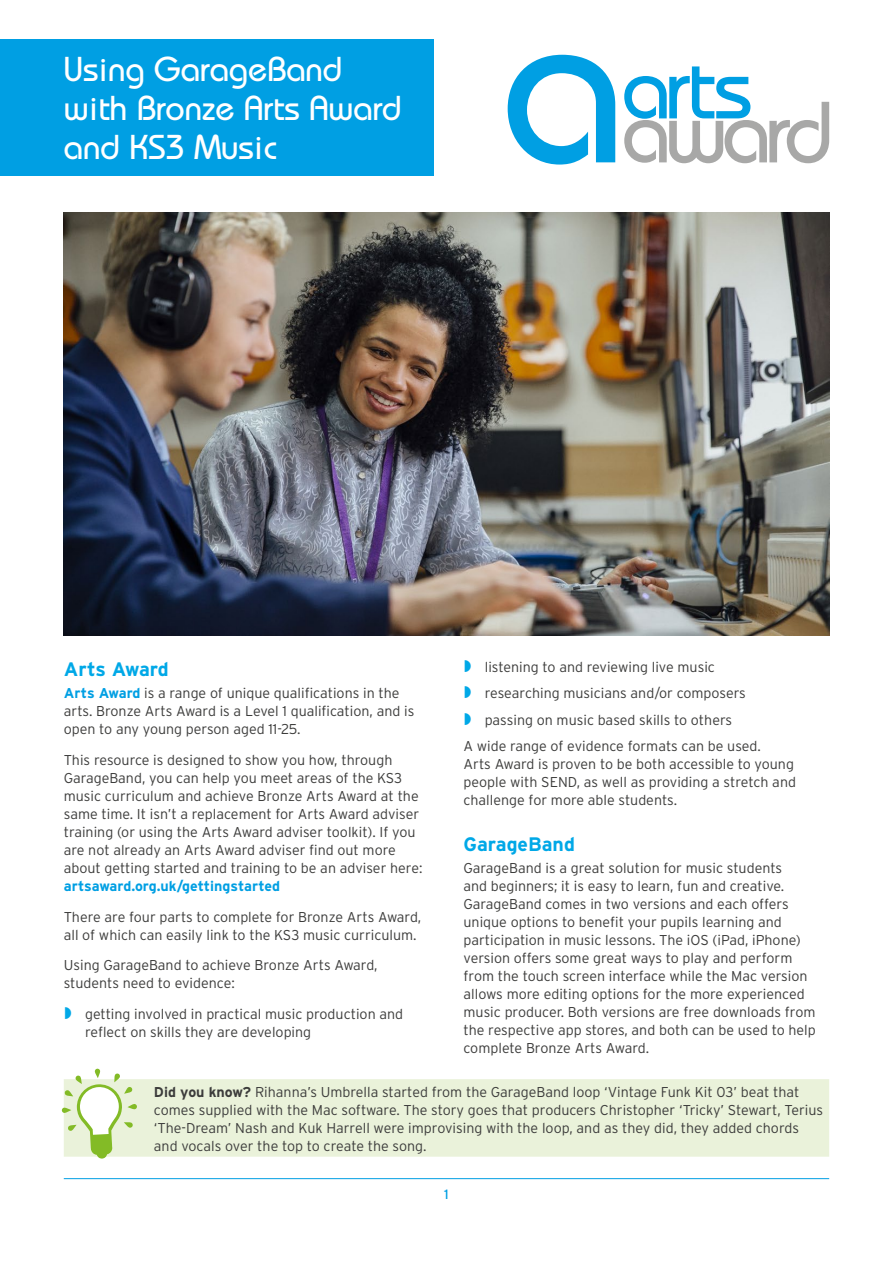
<style>
.page{position:relative;width:893px;height:1263px;background:#fff}
.page>*{position:absolute;margin:0;border:0;box-sizing:border-box;transform-origin:0 0}
.t1{font:500 34.5px/39px "Bauhaus";color:#fff}
.t2{font:700 19.5px "Interstate";color:#00a8e7}
.t3{font:300 14.25px/18px "Interstate";color:#3c3c3b}
.t4{font:700 14.25px "Interstate";color:#009fe3}
.t5{font:13.5px "Interstate";color:#009fe3}
.s1{font-weight:700}
.s2{font-weight:700;color:#009fe3}
</style>
<div class="page">
<div style="left:0;top:39px;width:434px;height:136px;background:#009fe3"></div>
<svg style="left:508px;top:55px;width:107px;height:110px"></svg>
<svg style="left:624px;top:66px;width:205px;height:97px"></svg>
<hr style="left:64px;top:1178px;width:765px;height:1px;background:#009fe3">
<img style="left:64px;top:213px;width:765px;height:423px">
<div style="left:133px;top:1079px;width:696px;height:78px;background:#eaf2da"></div>
<div style="left:95px;top:1068px;width:5px;height:10px;background:#83bb26;border-radius:3px"></div>
<div style="left:128px;top:1104px;width:9px;height:5px;background:#83bb26;border-radius:3px"></div>
<div style="left:62px;top:1107px;width:9px;height:6px;background:#83bb26;border-radius:3px"></div>
<svg style="left:64px;top:1073px;width:69px;height:86px"></svg>
<h1 class="t1" style="left:64px;top:50px;width:339px">Using GarageBand with Bronze Arts Award and KS3 Music</h1>
<p class="t3" style="left:485px;top:657px;width:232px">listening to and reviewing live music</p>
<p class="t3" style="left:485px;top:684px;width:263px">researching musicians and/or composers</p>
<p class="t3" style="left:485px;top:710px;width:249px">passing on music based skills to others</p>
<p class="t3" style="left:463px;top:737px;width:299px">A wide range of evidence formats can be used.</p>
<p class="t3" style="left:463px;top:755px;width:334px">Arts Award is proven to be both accessible to young people with SEND, as well as providing a stretch and challenge for more able students.</p>
<h2 class="t2" style="left:463px;top:833px;width:113px">GarageBand</h2>
<p class="t3" style="left:463px;top:859px;width:354px">GarageBand is a great solution for music students<br>and beginners; it is easy to learn, fun and creative.<br>GarageBand comes in two versions and each offers unique options to benefit your pupils learning and participation in music lessons. The iOS (iPad, iPhone) version offers some great ways to play and perform from the touch screen interface while the Mac version allows more editing options for the more experienced music producer. Both versions are free downloads from the respective app stores, and both can be used to help complete Bronze Arts Award.</p>
<p class="t3" style="left:154px;top:1082px;width:671px"><span class="s1">Did you know?</span> Rihanna’s Umbrella started from the GarageBand loop ‘Vintage Funk Kit 03’ beat that comes supplied with the Mac software. The story goes that producers Christopher ‘Tricky’ Stewart, Terius ‘The-Dream’ Nash and Kuk Harrell were improvising with the loop, and as they did, they added chords and vocals over the top to create the song.</p>
<h2 class="t2" style="left:64px;top:658px;width:107px">Arts Award</h2>
<p class="t3" style="left:64px;top:684px;width:352px"><span class="s2">Arts Award</span> is a range of unique qualifications in the arts. Bronze Arts Award is a Level 1 qualification, and is open to any young person aged 11-25.</p>
<p class="t3" style="left:64px;top:751px;width:360px">This resource is designed to show you how, through GarageBand, you can help you meet areas of the KS3 music curriculum and achieve Bronze Arts Award at the same time. It isn’t a replacement for Arts Award adviser training (or using the Arts Award adviser toolkit). If you are not already an Arts Award adviser find out more about getting started and training to be an adviser here:</p>
<p class="t4" style="left:64px;top:878px;width:218px">artsaward.org.uk/gettingstarted</p>
<p class="t3" style="left:64px;top:907px;width:359px">There are four parts to complete for Bronze Arts Award, all of which can easily link to the KS3 music curriculum.</p>
<p class="t3" style="left:64px;top:956px;width:315px">Using GarageBand to achieve Bronze Arts Award, students need to evidence:</p>
<p class="t3" style="left:85px;top:1005px;width:320px">getting involved in practical music production and reflect on skills they are developing</p>
<p class="t5" style="left:444px;top:1187px;width:6px">1</p>
</div>
